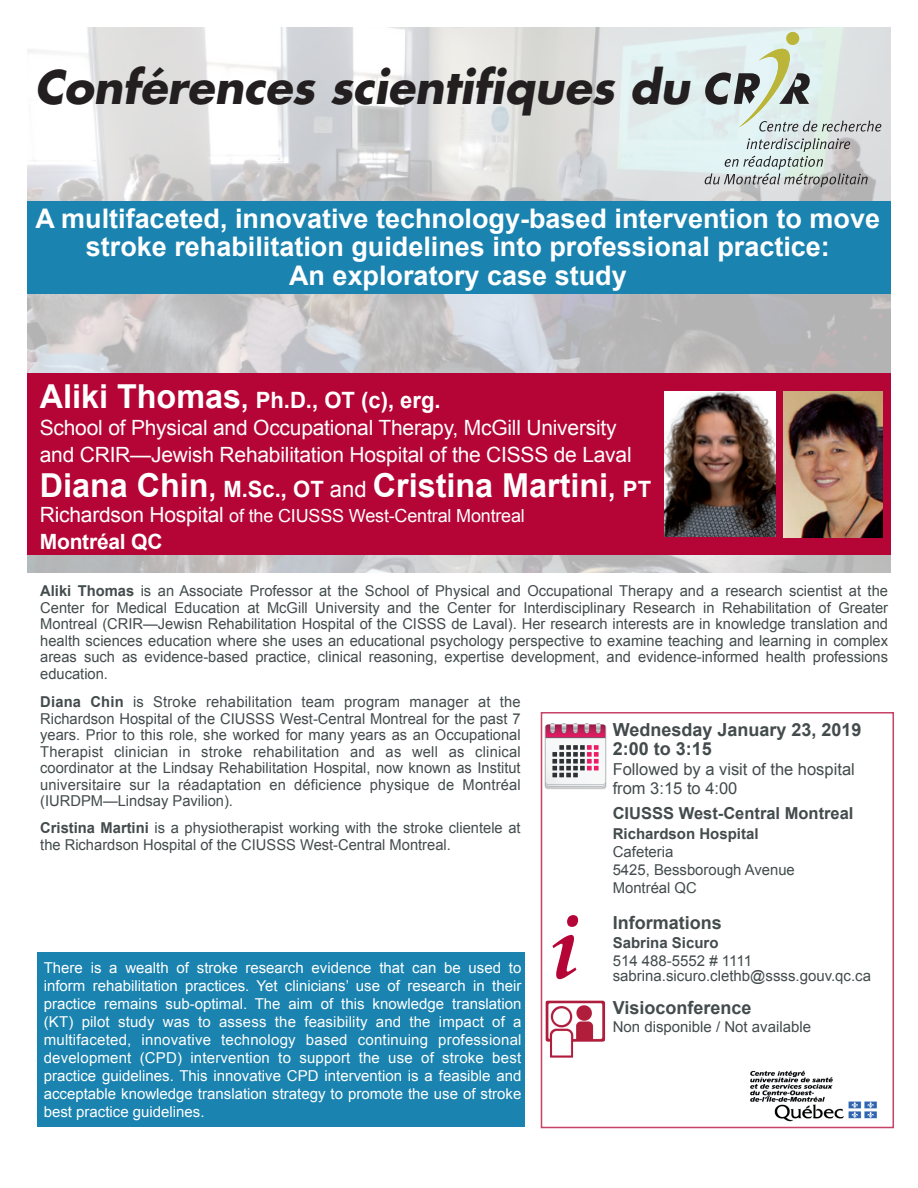
<style>
.page{position:relative;width:918px;height:1188px;background:#fff}
.page>*{position:absolute;margin:0;border:0;box-sizing:border-box;transform-origin:0 0}
.t1{font:italic 700 90px "Palatino";color:#b50536}
.t2{font:italic 700 45px "Futura";letter-spacing:-.005em;color:#231f20}
.t3{font:700 33px "Arial";color:#fff}
.t4{font:700 27px/28.5px "Arial";color:#fff;text-align:center}
.t5{font:700 22.5px "Arial";color:#fff}
.t6{font:21px/27px "Arial";letter-spacing:-.01em;color:#fff}
.t7{font:700 21px "Arial";letter-spacing:-.01em;color:#fff}
.t8{font:700 18px/19.5px "Arial";color:#434b4c}
.t9{font:18px "Arial";letter-spacing:-.01em;color:#fff}
.t10{font:16.5px/19.5px "Arial";color:#434b4c}
.t11{font:700 16.5px "Arial";color:#434b4c}
.t12{font:15px/16.5px "Arial";color:#434b4c}
.t13{font:15px/18px "Arial";color:#fff;text-align:justify}
.t14{font:700 15px "Arial";color:#434b4c}
.s1{font-size:33px}
.s2{font-size:27px}
.s3{font-size:22.5px}
.s4{font-weight:400;font-size:22.5px}
.s5{font-size:21px}
.s6{font-weight:700}
</style>
<div class="page">
<img style="left:27px;top:27px;width:864px;height:545px">
<img style="left:545px;top:724px;width:61px;height:66px">
<div style="left:38px;top:952px;width:487px;height:175px;background:#1a83af"></div>
<svg style="left:705px;top:31px;width:176px;height:101px;background:#cbd4ce"></svg>
<svg style="left:705px;top:138px;width:163px;height:49px;background:#bfc7c6"></svg>
<div style="left:27px;top:201px;width:864px;height:93px;background:#1a83af"></div>
<div style="left:27px;top:373px;width:863px;height:181px;background:#b50536"></div>
<img style="left:545px;top:1000px;width:61px;height:58px">
<img style="left:750px;top:1070px;width:127px;height:42px">
<img style="left:784px;top:392px;width:98px;height:145px">
<img style="left:664px;top:392px;width:112px;height:145px">
<h2 class="t2" style="left:35px;top:56px;width:657px">Conférences scientifiques du</h2>
<h3 class="t4" style="left:36px;top:204px;width:846px">A multifaceted, innovative technology-based intervention to move stroke rehabilitation guidelines into professional practice:<br>An exploratory case study</h3>
<h3 class="t5" style="left:40px;top:388px;width:402px"><span class="s1">Aliki Thomas</span><span class="s2">,</span> Ph.D., OT (c), erg.</h3>
<h3 class="t6" style="left:40px;top:414px;width:593px">School of Physical and Occupational Therapy, McGill University and CRIR—Jewish Rehabilitation Hospital of the CISSS de Laval</h3>
<h3 class="t3" style="left:40px;top:466px;width:613px">Diana Chin<span class="s2">,</span> <span class="s3">M.Sc., OT</span> <span class="s4">and</span> Cristina Martini<span class="s2">,</span> <span class="s3">PT</span></h3>
<p class="t9" style="left:40px;top:506px;width:487px"><span class="s5">Richardson Hospital</span> of the CIUSSS West-Central Montreal</p>
<h3 class="t7" style="left:40px;top:530px;width:124px">Montréal QC</h3>
<p class="t12" style="left:40px;top:583px;width:849px;text-align:justify"><span class="s6">Aliki Thomas</span> is an Associate Professor at the School of Physical and Occupational Therapy and a research scientist at the Center for Medical Education at McGill University and the Center for Interdisciplinary Research in Rehabilitation of Greater Montreal (CRIR—Jewisn Rehabilitation Hospital of the CISSS de Laval). Her research interests are in knowledge translation and health sciences education where she uses an educational psychology perspective to examine teaching and learning in complex areas such as evidence-based practice, clinical reasoning, expertise development, and evidence-informed health professions education.</p>
<p class="t12" style="left:40px;top:694px;width:482px;text-align:justify"><span class="s6">Diana Chin</span> is Stroke rehabilitation team program manager at the Richardson Hospital of the CIUSSS West-Central Montreal for the past 7 years. Prior to this role, she worked for many years as an Occupational Therapist clinician in stroke rehabilitation and as well as clinical coordinator at the Lindsay Rehabilitation Hospital, now known as Institut universitaire sur la réadaptation en déficience physique de Montréal (IURDPM—Lindsay Pavilion).</p>
<p class="t12" style="left:40px;top:820px;width:482px"><span class="s6">Cristina Martini</span> is a physiotherapist working with the stroke clientele at the Richardson Hospital of the CIUSSS West-Central Montreal.</p>
<p class="t13" style="left:44px;top:959px;width:479px">There is a wealth of stroke research evidence that can be used to inform rehabilitation practices. Yet clinicians’ use of research in their practice remains sub-optimal. The aim of this knowledge translation (KT) pilot study was to assess the feasibility and the impact of a multifaceted, innovative technology based continuing professional development (CPD) intervention to support the use of stroke best practice guidelines. This innovative CPD intervention is a feasible and acceptable knowledge translation strategy to promote the use of stroke best practice guidelines.</p>
<h1 class="t1" style="left:550px;top:872px;width:31px">i</h1>
<p class="t8" style="left:613px;top:720px;width:250px">Wednesday January 23, 2019<br>2:00 to 3:15</p>
<p class="t10" style="left:613px;top:759px;width:244px">Followed by a visit of the hospital from 3:15 to 4:00</p>
<p class="t11" style="left:613px;top:804px;width:242px">CIUSSS West-Central Montreal</p>
<p class="t14" style="left:613px;top:825px;width:147px">Richardson Hospital</p>
<p class="t12" style="left:613px;top:842px;width:184px;line-height:18px">Cafeteria<br>5425, Bessborough Avenue<br>Montréal QC</p>
<p class="t8" style="left:613px;top:913px;width:111px">Informations</p>
<p class="t14" style="left:613px;top:935px;width:107px">Sabrina Sicuro</p>
<p class="t12" style="left:613px;top:954px;width:260px;line-height:15px">514 488-5552 # 1111 sabrina.sicuro.clethb@ssss.gouv.qc.ca</p>
<p class="t8" style="left:613px;top:998px;width:140px">Visioconference</p>
<p class="t12" style="left:613px;top:1019px;width:200px">Non disponible / Not available</p>
</div>
